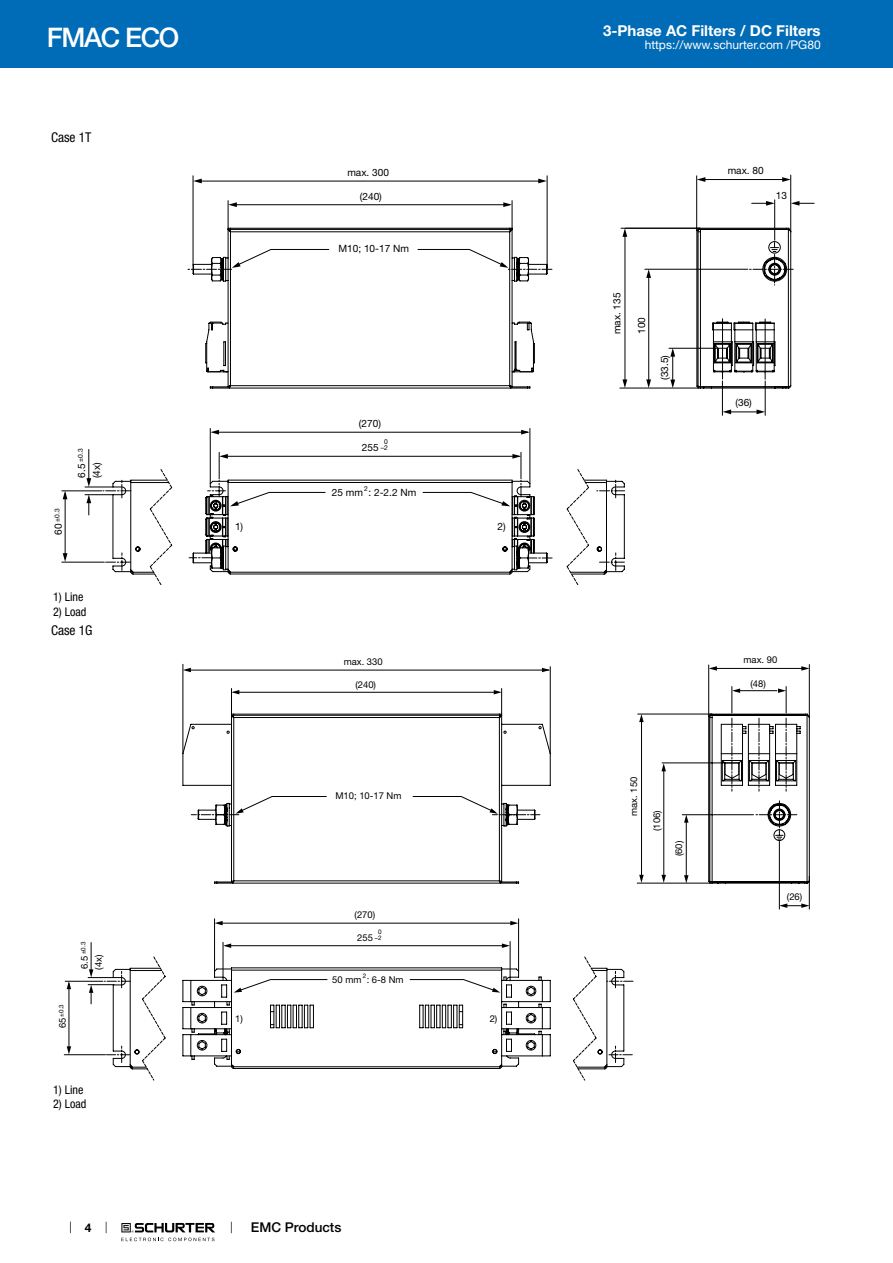
<style>
.page{position:relative;width:893px;height:1263px;background:#fff}
.page>*{position:absolute;margin:0;border:0;box-sizing:border-box;transform-origin:0 0}
.t1{font:500 27px "Helvetica Neue LT";letter-spacing:-.05em;color:#fff}
.t2{font:700 15px "Helvetica Neue LT";color:#fff}
.t3{font:condensed 13.5px "Helvetica Neue LT";color:#000}
.t4{font:500 13.5px "Helvetica Neue LT";color:#000}
.t5{font:12px "Helvetica Neue LT";color:#fff}
.t6{font:condensed 12px "Helvetica Neue LT";color:#000}
.t7{font:700 12px "Helvetica Neue LT";color:#000}
.t8{font:10.05px "Helvetica Neue LT";color:#000}
.t9{font:9.45px "Helvetica Neue LT";color:#000}
.t10{font:6.75px/6.3px "Helvetica Neue LT";color:#000;text-align:center}
.t11{font:6.3px/5.8px "Helvetica Neue LT";color:#000;text-align:center}
.s1{font-size:10.05px}
.s2{font-size:9.45px}
</style>
<div class="page">
<svg style="left:70px;top:1221px;width:1px;height:12px"></svg>
<svg style="left:121px;top:1223px;width:94px;height:18px"></svg>
<div style="left:0;top:0;width:893px;height:68px;background:#006bb6"></div>
<svg style="left:211px;top:175px;width:580px;height:241px"></svg>
<svg style="left:61px;top:428px;width:523px;height:146px"></svg>
<svg style="left:749px;top:241px;width:44px;height:44px"></svg>
<svg style="left:189px;top:479px;width:437px;height:96px"></svg>
<svg style="left:210px;top:430px;width:9px;height:5px"></svg>
<svg style="left:521px;top:430px;width:9px;height:5px"></svg>
<svg style="left:219px;top:454px;width:9px;height:5px"></svg>
<svg style="left:512px;top:454px;width:9px;height:5px"></svg>
<svg style="left:782px;top:177px;width:9px;height:5px"></svg>
<svg style="left:752px;top:201px;width:23px;height:5px"></svg>
<svg style="left:791px;top:201px;width:23px;height:5px"></svg>
<svg style="left:697px;top:177px;width:8px;height:5px"></svg>
<svg style="left:646px;top:269px;width:5px;height:9px"></svg>
<svg style="left:670px;top:348px;width:5px;height:40px"></svg>
<svg style="left:646px;top:379px;width:5px;height:9px"></svg>
<svg style="left:622px;top:228px;width:5px;height:9px"></svg>
<svg style="left:622px;top:379px;width:5px;height:9px"></svg>
<svg style="left:188px;top:249px;width:364px;height:123px"></svg>
<svg style="left:63px;top:491px;width:4px;height:8px"></svg>
<svg style="left:63px;top:553px;width:4px;height:9px"></svg>
<svg style="left:86px;top:495px;width:5px;height:20px"></svg>
<svg style="left:86px;top:478px;width:5px;height:9px"></svg>
<svg style="left:228px;top:202px;width:9px;height:5px"></svg>
<svg style="left:193px;top:179px;width:9px;height:4px"></svg>
<svg style="left:538px;top:179px;width:9px;height:4px"></svg>
<svg style="left:503px;top:202px;width:9px;height:5px"></svg>
<svg style="left:722px;top:409px;width:9px;height:5px"></svg>
<svg style="left:756px;top:409px;width:9px;height:5px"></svg>
<svg style="left:183px;top:664px;width:627px;height:396px"></svg>
<svg style="left:500px;top:918px;width:107px;height:151px"></svg>
<svg style="left:64px;top:715px;width:436px;height:354px"></svg>
<svg style="left:234px;top:979px;width:266px;height:13px"></svg>
<svg style="left:756px;top:801px;width:41px;height:40px"></svg>
<svg style="left:215px;top:921px;width:8px;height:4px"></svg>
<svg style="left:510px;top:921px;width:8px;height:4px"></svg>
<svg style="left:223px;top:943px;width:8px;height:5px"></svg>
<svg style="left:502px;top:943px;width:8px;height:5px"></svg>
<svg style="left:801px;top:666px;width:8px;height:5px"></svg>
<svg style="left:778px;top:688px;width:8px;height:5px"></svg>
<svg style="left:732px;top:688px;width:8px;height:5px"></svg>
<svg style="left:709px;top:666px;width:8px;height:5px"></svg>
<svg style="left:661px;top:763px;width:5px;height:8px"></svg>
<svg style="left:684px;top:814px;width:4px;height:9px"></svg>
<svg style="left:684px;top:875px;width:4px;height:8px"></svg>
<svg style="left:661px;top:875px;width:5px;height:8px"></svg>
<svg style="left:639px;top:714px;width:5px;height:8px"></svg>
<svg style="left:639px;top:875px;width:5px;height:8px"></svg>
<svg style="left:413px;top:796px;width:127px;height:19px"></svg>
<svg style="left:191px;top:796px;width:136px;height:19px"></svg>
<svg style="left:67px;top:981px;width:4px;height:8px"></svg>
<svg style="left:67px;top:1046px;width:4px;height:8px"></svg>
<svg style="left:89px;top:985px;width:4px;height:19px"></svg>
<svg style="left:89px;top:969px;width:4px;height:8px"></svg>
<svg style="left:231px;top:690px;width:8px;height:4px"></svg>
<svg style="left:183px;top:668px;width:8px;height:4px"></svg>
<svg style="left:542px;top:668px;width:8px;height:4px"></svg>
<svg style="left:494px;top:690px;width:8px;height:4px"></svg>
<svg style="left:779px;top:903px;width:8px;height:5px"></svg>
<svg style="left:801px;top:903px;width:8px;height:5px"></svg>
<h1 class="t1" style="left:47px;top:21px;width:134px">FMAC ECO</h1>
<h3 class="t3" style="left:51px;top:130px;width:42px">Case 1T</h3>
<p class="t8" style="left:347px;top:166px;width:43px">max. 300</p>
<p class="t8" style="left:360px;top:190px;width:23px">(240)</p>
<p class="t8" style="left:338px;top:243px;width:72px">M10; 10-17 Nm</p>
<p class="t10" style="left:54px;top:534px;width:27px;rotate:-90deg"><span class="s1">60</span> ±0.3</p>
<p class="t10" style="left:77px;top:478px;width:30px;rotate:-90deg"><span class="s1">6.5</span> ±0.3</p>
<p class="t8" style="left:91px;top:478px;width:18px;rotate:-90deg">(4x)</p>
<p class="t6" style="left:53px;top:590px;width:32px">1) Line</p>
<p class="t6" style="left:53px;top:605px;width:35px">2) Load</p>
<h3 class="t3" style="left:51px;top:622px;width:43px">Case 1G</h3>
<p class="t11" style="left:58px;top:1028px;width:26px;rotate:-90deg"><span class="s2">65</span> ±0.3</p>
<p class="t11" style="left:80px;top:969px;width:29px;rotate:-90deg"><span class="s2">6.5</span> ±0.3</p>
<p class="t9" style="left:93px;top:969px;width:17px;rotate:-90deg">(4x)</p>
<p class="t6" style="left:53px;top:1083px;width:32px">1) Line</p>
<p class="t6" style="left:53px;top:1097px;width:35px">2) Load</p>
<p class="t7" style="left:85px;top:1220px;width:8px">4</p>
<p class="t8" style="left:359px;top:417px;width:23px">(270)</p>
<p class="t10" style="left:381px;top:438px;width:9px">0 –2</p>
<p class="t8" style="left:362px;top:442px;width:18px">255</p>
<p class="t10" style="left:364px;top:485px;width:5px">2</p>
<p class="t8" style="left:332px;top:486px;width:86px">25 mm : 2-2.2 Nm</p>
<p class="t8" style="left:235px;top:520px;width:10px">1)</p>
<p class="t8" style="left:497px;top:520px;width:10px">2)</p>
<p class="t9" style="left:344px;top:656px;width:40px">max. 330</p>
<p class="t9" style="left:355px;top:679px;width:22px">(240)</p>
<p class="t9" style="left:335px;top:790px;width:68px">M10; 10-17 Nm</p>
<p class="t9" style="left:355px;top:909px;width:22px">(270)</p>
<p class="t11" style="left:375px;top:929px;width:8px">0 –2</p>
<p class="t9" style="left:357px;top:932px;width:17px">255</p>
<p class="t11" style="left:363px;top:973px;width:5px">2</p>
<p class="t9" style="left:332px;top:974px;width:73px">50 mm : 6-8 Nm</p>
<p class="t9" style="left:235px;top:1013px;width:9px">1)</p>
<p class="t9" style="left:490px;top:1013px;width:9px">2)</p>
<h3 class="t4" style="left:251px;top:1219px;width:92px">EMC Products</h3>
<h2 class="t2" style="left:603px;top:21px;width:219px">3-Phase AC Filters / DC Filters</h2>
<p class="t5" style="left:645px;top:38px;width:178px">https://www.schurter.com /PG80</p>
<p class="t8" style="left:611px;top:334px;width:43px;rotate:-90deg">max. 135</p>
<p class="t8" style="left:635px;top:334px;width:18px;rotate:-90deg">100</p>
<p class="t8" style="left:659px;top:380px;width:26px;rotate:-90deg">(33.5)</p>
<p class="t8" style="left:728px;top:164px;width:37px">max. 80</p>
<p class="t8" style="left:776px;top:189px;width:13px">13</p>
<p class="t8" style="left:735px;top:397px;width:18px">(36)</p>
<p class="t9" style="left:628px;top:816px;width:40px;rotate:-90deg">max. 150</p>
<p class="t9" style="left:651px;top:831px;width:22px;rotate:-90deg">(106)</p>
<p class="t9" style="left:673px;top:856px;width:17px;rotate:-90deg">(60)</p>
<p class="t9" style="left:744px;top:654px;width:35px">max. 90</p>
<p class="t9" style="left:750px;top:678px;width:17px">(48)</p>
<p class="t9" style="left:787px;top:891px;width:17px">(26)</p>
</div>
